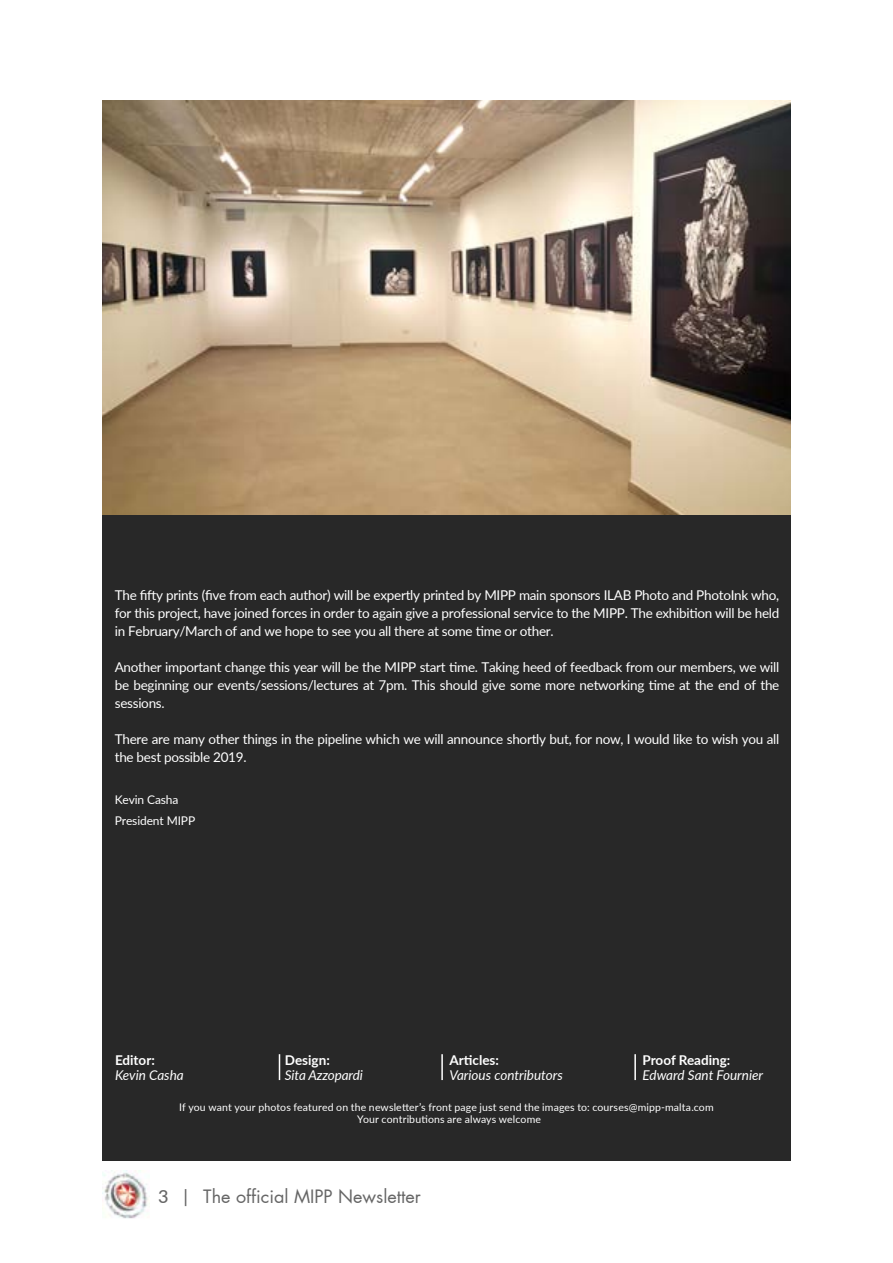
<style>
.page{position:relative;width:893px;height:1263px;background:#fff}
.page>*{position:absolute;margin:0;border:0;box-sizing:border-box;transform-origin:0 0}
.t1{font:18px "Futura";color:#666}
.t2{font:13.5px/18px "Lato";letter-spacing:-.02em;color:#fff;text-align:justify}
.t3{font:italic 13.5px "Lato";color:#fff}
.t4{font:700 13.5px "Lato";color:#fff}
.t5{font:12px/21px "Lato";letter-spacing:-.01em;color:#fff}
.t6{font:10.5px/12px "Lato";letter-spacing:.015em;color:#fff;text-align:center}
.s1{font-family:"Lato";font-weight:500}
</style>
<div class="page">
<img style="left:102px;top:1171px;width:46px;height:48px">
<div style="left:102px;top:101px;width:689px;height:1060px;background:#282828"></div>
<img style="left:102px;top:101px;width:689px;height:413px">
<svg style="left:279px;top:1054px;width:1px;height:26px"></svg>
<hr style="left:441px;top:1054px;width:2px;height:26px;background:#fff">
<hr style="left:634px;top:1054px;width:2px;height:26px;background:#fff">
<p class="t2" style="left:115px;top:585px;width:666px">The fifty prints (five from each author) will be expertly printed by MIPP main sponsors ILAB Photo and PhotoInk who, for this project, have joined forces in order to again give a professional service to the MIPP. The exhibition will be held in February/March of and we hope to see you all there at some time or other.</p>
<p class="t2" style="left:115px;top:657px;width:666px">Another important change this year will be the MIPP start time. Taking heed of feedback from our members, we will be beginning our events/sessions/lectures at 7pm. This should give some more networking time at the end of the sessions.</p>
<p class="t2" style="left:115px;top:729px;width:666px">There are many other things in the pipeline which we will announce shortly but, for now, I would like to wish you all the best possible 2019.</p>
<p class="t5" style="left:115px;top:789px;width:82px">Kevin Casha<br>President MIPP</p>
<p class="t4" style="left:115px;top:1050px;width:41px">Editor:</p>
<p class="t3" style="left:115px;top:1065px;width:70px">Kevin Casha</p>
<p class="t4" style="left:285px;top:1050px;width:46px">Design:</p>
<p class="t3" style="left:285px;top:1065px;width:79px">Sita Azzopardi</p>
<p class="t4" style="left:449px;top:1050px;width:51px">Articles:</p>
<p class="t3" style="left:449px;top:1065px;width:115px">Various contributors</p>
<p class="t4" style="left:643px;top:1050px;width:89px">Proof Reading:</p>
<p class="t3" style="left:643px;top:1065px;width:122px">Edward Sant Fournier</p>
<p class="t6" style="left:179px;top:1101px;width:536px">If you want your photos featured on the newsletter’s front page just send the images to: courses@mipp-malta.com<br>Your contributions are always welcome</p>
<h1 class="t1" style="left:158px;top:1185px;width:264px"><span class="s1">3 |</span> The official MIPP Newsletter</h1>
</div>
